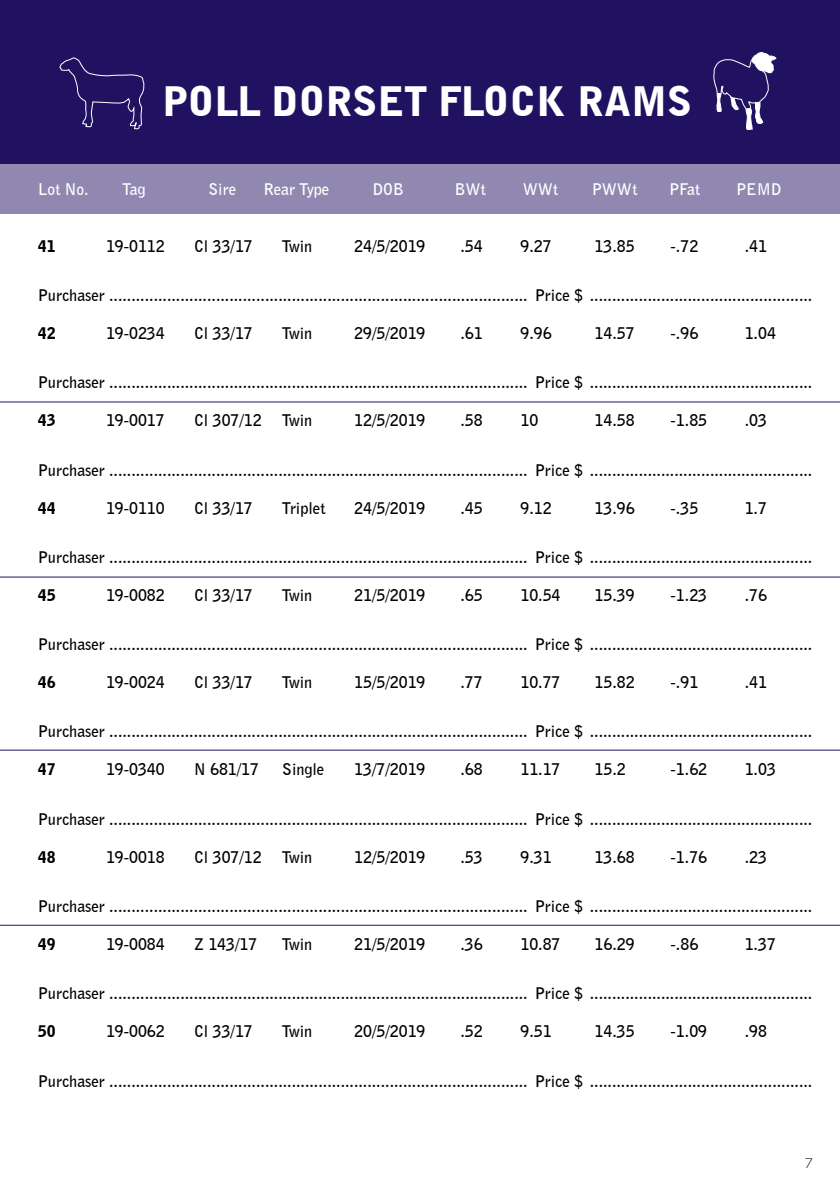
<style>
.page{position:relative;width:840px;height:1191px;background:#fff}
.page>*{position:absolute;margin:0;border:0;box-sizing:border-box;transform-origin:0 0}
.t1{font:900 40.4px "Bell Gothic BT";color:#fff}
.t2{font:700 16px "Bell Gothic BT";color:#000}
.t3{font:700 16px "Bell Gothic BT";color:#fff}
.t4{font:900 16px "Bell Gothic BT";color:#000}
.t5{font:300 14px "Filson Pro";color:#000}
</style>
<div class="page">
<div style="left:0;top:0;width:839px;height:164px;background:#211261"></div>
<div style="left:0;top:164px;width:839px;height:49px;background:#9088b0"></div>
<hr style="left:0;top:401px;width:839px;height:1px;background:#211261">
<hr style="left:0;top:749px;width:839px;height:1px;background:#211261">
<hr style="left:0;top:576px;width:839px;height:1px;background:#211261">
<hr style="left:0;top:924px;width:839px;height:1px;background:#211261">
<svg style="left:59px;top:57px;width:86px;height:73px"></svg>
<svg style="left:713px;top:52px;width:63px;height:79px"></svg>
<h1 class="t1" style="left:162px;top:76px;width:530px">POLL DORSET FLOCK RAMS</h1>
<p class="t3" style="left:38px;top:178px;width:52px">Lot No.</p>
<p class="t3" style="left:122px;top:178px;width:25px">Tag</p>
<p class="t3" style="left:208px;top:178px;width:29px">Sire</p>
<p class="t3" style="left:263px;top:178px;width:67px">Rear Type</p>
<p class="t3" style="left:372px;top:178px;width:32px">DOB</p>
<p class="t3" style="left:454px;top:178px;width:32px">BWt</p>
<p class="t3" style="left:522px;top:178px;width:37px">WWt</p>
<p class="t3" style="left:591px;top:178px;width:47px">PWWt</p>
<p class="t3" style="left:668px;top:178px;width:33px">PFat</p>
<p class="t3" style="left:735px;top:178px;width:47px">PEMD</p>
<p class="t4" style="left:38px;top:236px;width:19px">41</p>
<p class="t2" style="left:106px;top:235px;width:60px">19-0112</p>
<p class="t2" style="left:194px;top:235px;width:60px">Cl 33/17</p>
<p class="t2" style="left:282px;top:235px;width:31px">Twin</p>
<p class="t2" style="left:354px;top:235px;width:73px">24/5/2019</p>
<p class="t2" style="left:460px;top:235px;width:24px">.54</p>
<p class="t2" style="left:520px;top:235px;width:33px">9.27</p>
<p class="t2" style="left:594px;top:235px;width:42px">13.85</p>
<p class="t2" style="left:670px;top:235px;width:29px">-.72</p>
<p class="t2" style="left:744px;top:235px;width:24px">.41</p>
<p class="t2" style="left:38px;top:285px;width:775px">Purchaser .............................................................................................. Price $ ..................................................</p>
<p class="t4" style="left:38px;top:323px;width:19px">42</p>
<p class="t2" style="left:106px;top:323px;width:60px">19-0234</p>
<p class="t2" style="left:194px;top:323px;width:60px">Cl 33/17</p>
<p class="t2" style="left:282px;top:323px;width:31px">Twin</p>
<p class="t2" style="left:354px;top:323px;width:73px">29/5/2019</p>
<p class="t2" style="left:460px;top:323px;width:24px">.61</p>
<p class="t2" style="left:520px;top:323px;width:33px">9.96</p>
<p class="t2" style="left:594px;top:323px;width:42px">14.57</p>
<p class="t2" style="left:670px;top:323px;width:29px">-.96</p>
<p class="t2" style="left:744px;top:323px;width:33px">1.04</p>
<p class="t2" style="left:38px;top:372px;width:775px">Purchaser .............................................................................................. Price $ ..................................................</p>
<p class="t4" style="left:38px;top:410px;width:19px">43</p>
<p class="t2" style="left:106px;top:410px;width:60px">19-0017</p>
<p class="t2" style="left:194px;top:410px;width:69px">Cl 307/12</p>
<p class="t2" style="left:282px;top:410px;width:31px">Twin</p>
<p class="t2" style="left:354px;top:410px;width:73px">12/5/2019</p>
<p class="t2" style="left:460px;top:410px;width:24px">.58</p>
<p class="t2" style="left:520px;top:410px;width:19px">10</p>
<p class="t2" style="left:594px;top:410px;width:42px">14.58</p>
<p class="t2" style="left:670px;top:410px;width:38px">-1.85</p>
<p class="t2" style="left:744px;top:410px;width:24px">.03</p>
<p class="t2" style="left:38px;top:459px;width:775px">Purchaser .............................................................................................. Price $ ..................................................</p>
<p class="t4" style="left:38px;top:498px;width:19px">44</p>
<p class="t2" style="left:106px;top:497px;width:60px">19-0110</p>
<p class="t2" style="left:194px;top:497px;width:60px">Cl 33/17</p>
<p class="t2" style="left:282px;top:497px;width:45px">Triplet</p>
<p class="t2" style="left:354px;top:497px;width:73px">24/5/2019</p>
<p class="t2" style="left:460px;top:497px;width:24px">.45</p>
<p class="t2" style="left:520px;top:497px;width:33px">9.12</p>
<p class="t2" style="left:594px;top:497px;width:42px">13.96</p>
<p class="t2" style="left:670px;top:497px;width:29px">-.35</p>
<p class="t2" style="left:744px;top:497px;width:24px">1.7</p>
<p class="t2" style="left:38px;top:546px;width:775px">Purchaser .............................................................................................. Price $ ..................................................</p>
<p class="t4" style="left:38px;top:585px;width:19px">45</p>
<p class="t2" style="left:106px;top:584px;width:60px">19-0082</p>
<p class="t2" style="left:194px;top:584px;width:60px">Cl 33/17</p>
<p class="t2" style="left:282px;top:584px;width:31px">Twin</p>
<p class="t2" style="left:354px;top:584px;width:73px">21/5/2019</p>
<p class="t2" style="left:460px;top:584px;width:24px">.65</p>
<p class="t2" style="left:520px;top:584px;width:42px">10.54</p>
<p class="t2" style="left:594px;top:584px;width:42px">15.39</p>
<p class="t2" style="left:670px;top:584px;width:38px">-1.23</p>
<p class="t2" style="left:744px;top:584px;width:24px">.76</p>
<p class="t2" style="left:38px;top:634px;width:775px">Purchaser .............................................................................................. Price $ ..................................................</p>
<p class="t4" style="left:38px;top:672px;width:19px">46</p>
<p class="t2" style="left:106px;top:672px;width:60px">19-0024</p>
<p class="t2" style="left:194px;top:672px;width:60px">Cl 33/17</p>
<p class="t2" style="left:282px;top:672px;width:31px">Twin</p>
<p class="t2" style="left:354px;top:672px;width:73px">15/5/2019</p>
<p class="t2" style="left:460px;top:672px;width:24px">.77</p>
<p class="t2" style="left:520px;top:672px;width:42px">10.77</p>
<p class="t2" style="left:594px;top:672px;width:42px">15.82</p>
<p class="t2" style="left:670px;top:672px;width:29px">-.91</p>
<p class="t2" style="left:744px;top:672px;width:24px">.41</p>
<p class="t2" style="left:38px;top:721px;width:775px">Purchaser .............................................................................................. Price $ ..................................................</p>
<p class="t4" style="left:38px;top:759px;width:19px">47</p>
<p class="t2" style="left:106px;top:759px;width:60px">19-0340</p>
<p class="t2" style="left:194px;top:759px;width:66px">N 681/17</p>
<p class="t2" style="left:282px;top:759px;width:43px">Single</p>
<p class="t2" style="left:354px;top:759px;width:73px">13/7/2019</p>
<p class="t2" style="left:460px;top:759px;width:24px">.68</p>
<p class="t2" style="left:520px;top:759px;width:42px">11.17</p>
<p class="t2" style="left:594px;top:759px;width:33px">15.2</p>
<p class="t2" style="left:670px;top:759px;width:38px">-1.62</p>
<p class="t2" style="left:744px;top:759px;width:33px">1.03</p>
<p class="t2" style="left:38px;top:808px;width:775px">Purchaser .............................................................................................. Price $ ..................................................</p>
<p class="t4" style="left:38px;top:847px;width:19px">48</p>
<p class="t2" style="left:106px;top:846px;width:60px">19-0018</p>
<p class="t2" style="left:194px;top:846px;width:69px">Cl 307/12</p>
<p class="t2" style="left:282px;top:846px;width:31px">Twin</p>
<p class="t2" style="left:354px;top:846px;width:73px">12/5/2019</p>
<p class="t2" style="left:460px;top:846px;width:24px">.53</p>
<p class="t2" style="left:520px;top:846px;width:33px">9.31</p>
<p class="t2" style="left:594px;top:846px;width:42px">13.68</p>
<p class="t2" style="left:670px;top:846px;width:38px">-1.76</p>
<p class="t2" style="left:744px;top:846px;width:24px">.23</p>
<p class="t2" style="left:38px;top:895px;width:775px">Purchaser .............................................................................................. Price $ ..................................................</p>
<p class="t4" style="left:38px;top:934px;width:19px">49</p>
<p class="t2" style="left:106px;top:933px;width:60px">19-0084</p>
<p class="t2" style="left:194px;top:933px;width:65px">Z 143/17</p>
<p class="t2" style="left:282px;top:933px;width:31px">Twin</p>
<p class="t2" style="left:354px;top:933px;width:73px">21/5/2019</p>
<p class="t2" style="left:460px;top:933px;width:24px">.36</p>
<p class="t2" style="left:520px;top:933px;width:42px">10.87</p>
<p class="t2" style="left:594px;top:933px;width:42px">16.29</p>
<p class="t2" style="left:670px;top:933px;width:29px">-.86</p>
<p class="t2" style="left:744px;top:933px;width:33px">1.37</p>
<p class="t2" style="left:38px;top:983px;width:775px">Purchaser .............................................................................................. Price $ ..................................................</p>
<p class="t4" style="left:38px;top:1021px;width:19px">50</p>
<p class="t2" style="left:106px;top:1021px;width:60px">19-0062</p>
<p class="t2" style="left:194px;top:1021px;width:60px">Cl 33/17</p>
<p class="t2" style="left:282px;top:1021px;width:31px">Twin</p>
<p class="t2" style="left:354px;top:1021px;width:73px">20/5/2019</p>
<p class="t2" style="left:460px;top:1021px;width:24px">.52</p>
<p class="t2" style="left:520px;top:1021px;width:33px">9.51</p>
<p class="t2" style="left:594px;top:1021px;width:42px">14.35</p>
<p class="t2" style="left:670px;top:1021px;width:38px">-1.09</p>
<p class="t2" style="left:744px;top:1021px;width:24px">.98</p>
<p class="t2" style="left:38px;top:1070px;width:775px">Purchaser .............................................................................................. Price $ ..................................................</p>
<p class="t5" style="left:804px;top:1154px;width:9px">7</p>
</div>
